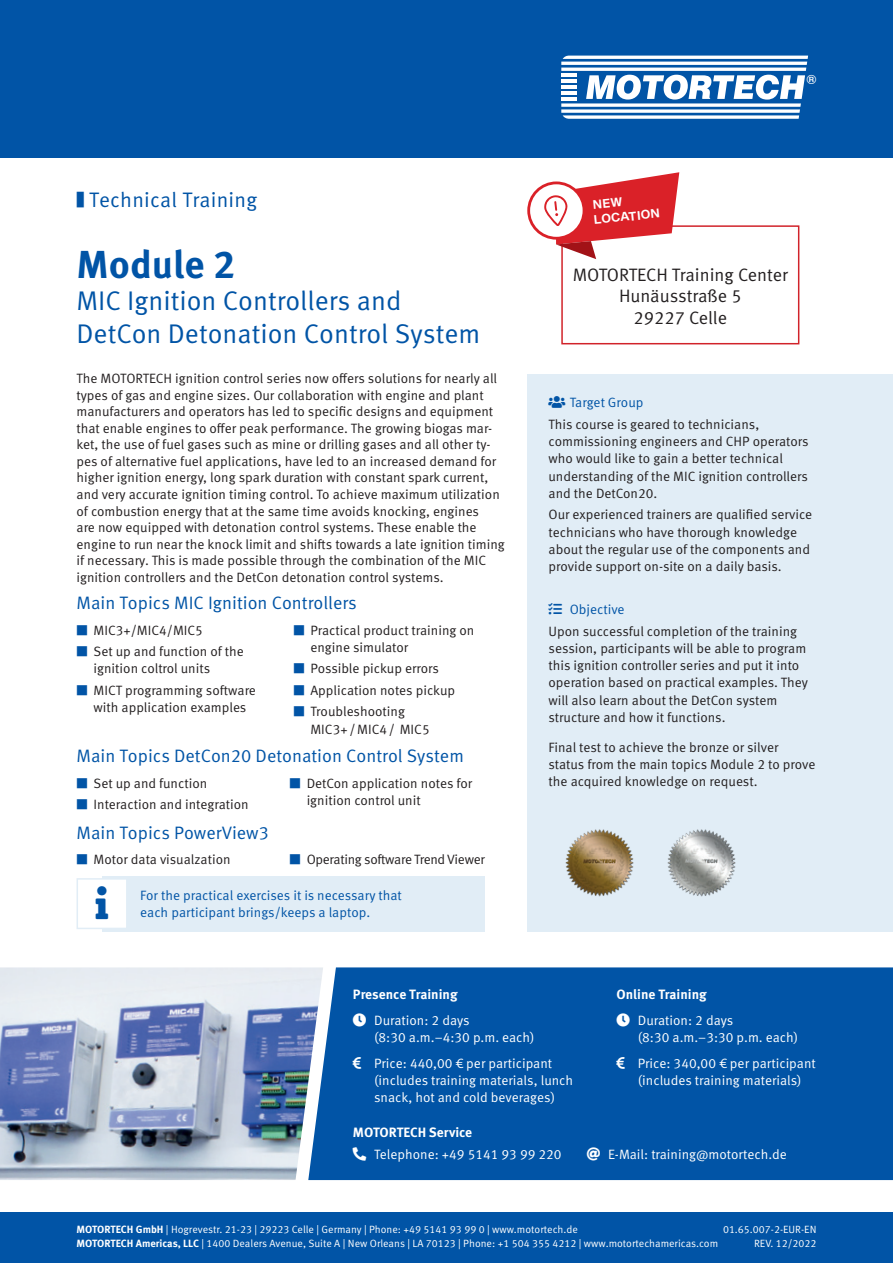
<style>
.page{position:relative;width:893px;height:1263px;background:#fff}
.page>*{position:absolute;margin:0;border:0;box-sizing:border-box;transform-origin:0 0}
.t1{font:700 39px "Meta Pro";color:#0154a6}
.t2{font:27px/32.4px "Meta Pro Norm";color:#0154a6}
.t3{font:21px "Meta Pro Norm";letter-spacing:.01em;color:#0154a6;scale:.45 1}
.t4{font:18px "Meta Pro Norm";color:#0154a6}
.t5{font:18px/21.6px "Meta Pro Norm";color:#231f20;text-align:center}
.t6{font:13.5px/17.2px "Meta Pro Norm";color:#231f20}
.t7{font:13.5px/17.2px "Meta Pro Norm";color:#fff}
.t8{font:13.5px "Meta Pro Norm";color:#0154a6}
._2020_-_05_-_Fließte{font:700 13.5px "Meta Pro";color:#fff}
.t9{font:13.5px "Meta Pro Norm";letter-spacing:-.025em;color:#231f20}
.t10{font:700 13.5px "Eurostile";color:#fff}
.t11{font:12.15px/15.6px "Sequel Sans Semi";color:#fff}
.t12{font:10.5px "Meta Pro Norm";color:#fff}
.s1{color:#0154a6}
.s2{font-family:"Meta Pro";font-weight:700}
</style>
<div class="page">
<div style="left:0;top:1212px;width:893px;height:51px;background:#0154a6"></div>
<div style="left:0;top:0;width:893px;height:157px;background:#0154a6"></div>
<svg style="left:561px;top:56px;width:247px;height:63px"></svg>
<img style="left:0;top:967px;width:308px;height:213px">
<div style="left:527px;top:374px;width:366px;height:557px;background:#e1edf6"></div>
<img style="left:565px;top:829px;width:171px;height:67px">
<div style="left:102px;top:876px;width:383px;height:55px;background:#e1edf6"></div>
<div style="left:77px;top:879px;width:50px;height:49px;background:#fff"></div>
<div style="left:77px;top:878px;width:51px;height:51px;border:2px solid #e1edf6"></div>
<div style="left:308px;top:967px;width:585px;height:213px;background:#0154a6"></div>
<div style="left:561px;top:225px;width:238px;height:119px;border:2px solid #d1232a"></div>
<div style="left:527px;top:181px;width:58px;height:59px;border:3px solid #da2128;border-radius:50%"></div>
<svg style="left:544px;top:172px;width:135px;height:87px"></svg>
<svg style="left:353px;top:1013px;width:13px;height:13px"></svg>
<svg style="left:353px;top:1057px;width:8px;height:11px"></svg>
<svg style="left:353px;top:1147px;width:13px;height:13px"></svg>
<svg style="left:587px;top:1147px;width:13px;height:13px"></svg>
<svg style="left:617px;top:1013px;width:13px;height:13px"></svg>
<svg style="left:617px;top:1057px;width:8px;height:11px"></svg>
<h3 class="t3" style="left:77px;top:184px;width:403px">■ Technical Training</h3>
<p class="t1" style="left:77px;top:234px;width:161px">Module 2</p>
<p class="t2" style="left:77px;top:283px;width:405px">MIC Ignition Controllers and<br>DetCon Detonation Control System</p>
<p class="t6" style="left:77px;top:370px;width:430px;line-height:16.5px">The MOTORTECH ignition control series now offers solutions for nearly all types of gas and engine sizes. Our collaboration with engine and plant manufacturers and operators has led to specific designs and equipment that enable engines to offer peak performance. The growing biogas mar&shy;ket, the use of fuel gases such as mine or drilling gases and all other ty&shy;pes of alternative fuel applications, have led to an increased demand for higher ignition energy, long spark duration with constant spark current, and very accurate ignition timing control. To achieve maximum utilization of combustion energy that at the same time avoids knocking, engines<br>are now equipped with detonation control systems. These enable the engine to run near the knock limit and shifts towards a late ignition timing if necessary. This is made possible through the combination of the MIC ignition controllers and the DetCon detonation control systems.</p>
<p class="t4" style="left:77px;top:589px;width:282px">Main Topics MIC Ignition Controllers</p>
<p class="t6" style="left:77px;top:620px;width:128px"><span class="s1">■</span> MIC3+/MIC4/MIC5</p>
<p class="t6" style="left:94px;top:642px;width:152px;text-indent:-17px"><span class="s1">■</span> Set up and function of the ignition coltrol units</p>
<p class="t6" style="left:77px;top:681px;width:181px;text-align:center"><span class="s1">■</span> MICT programming software with application examples</p>
<p class="t6" style="left:310px;top:620px;width:166px;text-indent:-17px"><span class="s1">■</span> Practical product training on engine simulator</p>
<p class="t6" style="left:293px;top:659px;width:147px"><span class="s1">■</span> Possible pickup errors</p>
<p class="t6" style="left:293px;top:681px;width:163px"><span class="s1">■</span> Application notes pickup</p>
<p class="t6" style="left:310px;top:702px;width:121px;text-indent:-17px"><span class="s1">■</span> Troubleshooting<br>MIC3+/MIC4/ MIC5</p>
<p class="t4" style="left:77px;top:742px;width:389px">Main Topics DetCon20 Detonation Control System</p>
<p class="t6" style="left:77px;top:774px;width:132px"><span class="s1">■</span> Set up and function</p>
<p class="t6" style="left:77px;top:795px;width:174px"><span class="s1">■</span> Interaction and integration</p>
<p class="t6" style="left:307px;top:774px;width:167px;text-indent:-17px"><span class="s1">■</span> DetCon application notes for ignition control unit</p>
<p class="t4" style="left:77px;top:819px;width:194px">Main Topics PowerView3</p>
<p class="t6" style="left:77px;top:850px;width:156px"><span class="s1">■</span> Motor data visualzation</p>
<p class="t9" style="left:290px;top:849px;width:197px"><span class="s1">■</span> Operating software Trend Viewer</p>
<p class="t8" style="left:140px;top:885px;width:263px">For the practical exercises it is necessary that</p>
<p class="t8" style="left:140px;top:902px;width:231px">each participant brings/keeps a laptop.</p>
<p class="t10" style="left:806px;top:73px;width:12px">®</p>
<p class="t11" style="left:591px;top:197px;width:68px;rotate:-6deg">NEW<br>LOCATION</p>
<p class="t5" style="left:573px;top:263px;width:217px">MOTORTECH Training Center<br>Hunäusstraße 5<br>29227 Celle</p>
<p class="t8" style="left:570px;top:392px;width:75px">Target Group</p>
<p class="t6" style="left:549px;top:415px;width:262px">This course is geared to technicians, commissioning engineers and CHP operators who would like to gain a better technical understanding of the MIC ignition controllers and the DetCon20.</p>
<p class="t6" style="left:549px;top:505px;width:265px">Our experienced trainers are qualified service technicians who have thorough knowledge about the regular use of the components and provide support on-site on a daily basis.</p>
<p class="t8" style="left:570px;top:599px;width:56px">Objective</p>
<p class="t6" style="left:549px;top:621px;width:261px">Upon successful completion of the training session, participants will be able to program this ignition controller series and put it into operation based on practical examples. They will also learn about the DetCon system structure and how it functions.</p>
<p class="t6" style="left:549px;top:738px;width:269px">Final test to achieve the bronze or silver status from the main topics Module 2 to prove the acquired knowledge on request.</p>
<p class="_2020_-_05_-_Fließte" style="left:617px;top:984px;width:92px">Online Training</p>
<p class="t7" style="left:638px;top:1010px;width:162px;text-indent:-21px">●□ Duration: 2 days<br>(8:30 a.m.–3:30 p.m. each)</p>
<p class="t7" style="left:617px;top:1053px;width:201px;text-align:center">◆□▲■ Price: 340,00 € per participant (includes training materials)</p>
<p class="_2020_-_05_-_Fließte" style="left:353px;top:984px;width:106px">Presence Training</p>
<p class="t7" style="left:374px;top:1010px;width:162px;text-indent:-21px">●□ Duration: 2 days<br>(8:30 a.m.–4:30 p.m. each)</p>
<p class="t7" style="left:374px;top:1053px;width:200px;text-indent:-21px">◆□▲■ Price: 440,00 € per participant (includes training materials, lunch snack, hot and cold beverages)</p>
<p class="_2020_-_05_-_Fließte" style="left:353px;top:1122px;width:121px">MOTORTECH Service</p>
<p class="t7" style="left:353px;top:1144px;width:210px">□■●▼ Telephone: +49 5141 93 99 220</p>
<p class="t7" style="left:587px;top:1144px;width:202px">▼ E-Mail: training@motortech.de</p>
<p class="t12" style="left:77px;top:1221px;width:503px"><span class="s2">MOTORTECH GmbH</span> | Hogrevestr. 21-23 | 29223 Celle | Germany | Phone: +49 5141 93 99 0 | www.motortech.de</p>
<p class="t12" style="left:723px;top:1221px;width:95px">01.65.007-2-EUR-EN</p>
<p class="t12" style="left:77px;top:1236px;width:643px"><span class="s2">MOTORTECH Americas, LLC</span> | 1400 Dealers Avenue, Suite A | New Orleans | LA 70123 | Phone: +1 504 355 4212 | www.motortechamericas.com</p>
<p class="t12" style="left:754px;top:1236px;width:64px">REV. 12/2022</p>
</div>
